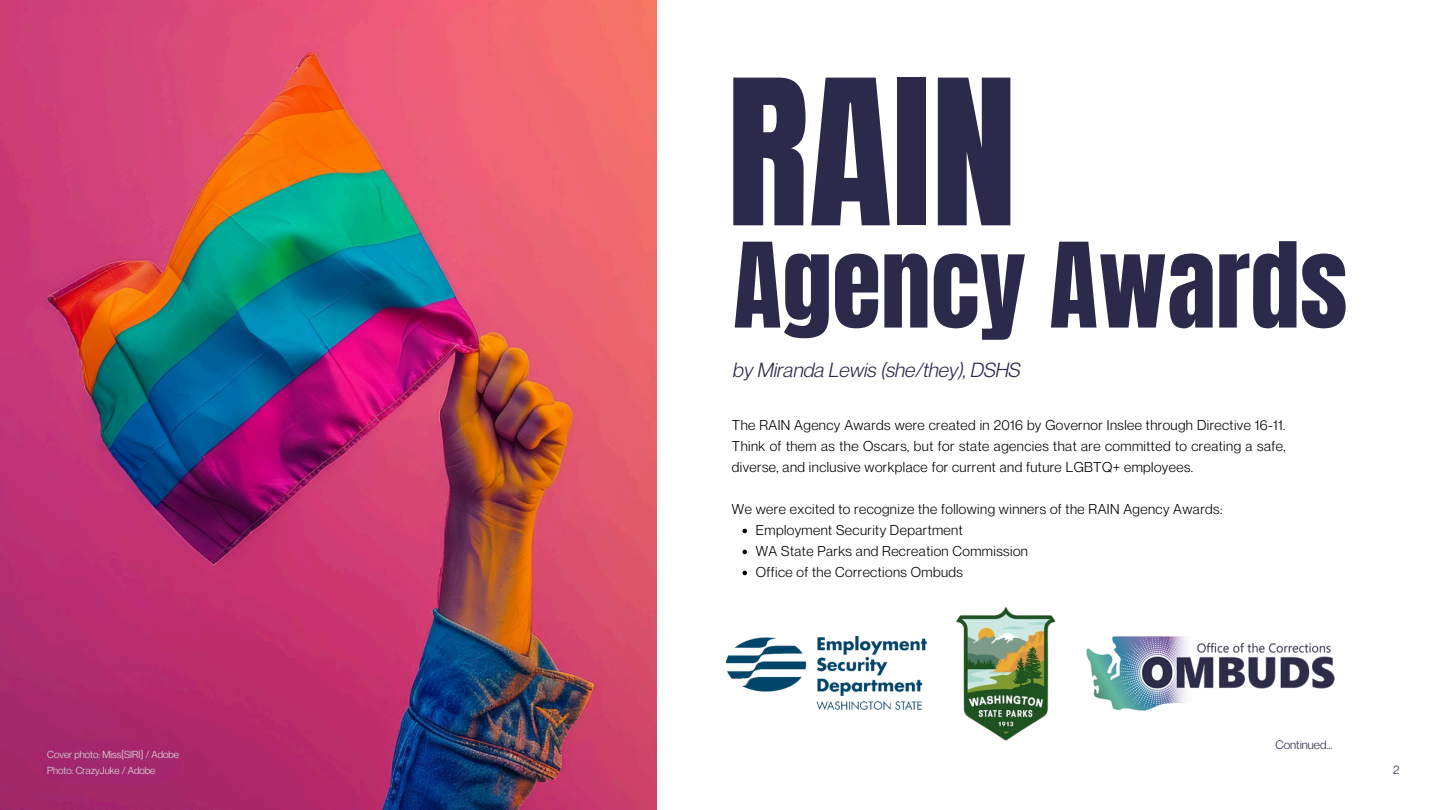
<style>
.page{position:relative;width:1440px;height:810px;background:#fff}
.page>*{position:absolute;margin:0;border:0;box-sizing:border-box;transform-origin:0 0}
.t1{font:172px "Anton";color:#2c2a4a}
.t2{font:100px "Anton";color:#2c2a4a}
.t3{font:italic 20px "Neue Montreal";color:#2c2a4a}
.t4{font:14px/21px "Neue Montreal";letter-spacing:.03em;color:#000;text-align:justify}
.t5{font:12px "Neue Montreal";color:#2c2a4a}
.t6{font:10px "Neue Montreal";color:#dbe0df}
</style>
<div class="page">
<img style="left:0;top:0;width:656px;height:810px">
<svg style="left:742px;top:529px;width:5px;height:4px"></svg>
<svg style="left:742px;top:550px;width:5px;height:4px"></svg>
<svg style="left:742px;top:571px;width:5px;height:4px"></svg>
<img style="left:727px;top:637px;width:199px;height:73px">
<img style="left:956px;top:607px;width:100px;height:134px">
<img style="left:1086px;top:636px;width:249px;height:75px">
<p class="t6" style="left:47px;top:748px;width:133px">Cover photo: Miss[SIRI] / Adobe</p>
<p class="t6" style="left:47px;top:764px;width:110px">Photo: CrazyJuke / Adobe</p>
<h1 class="t1" style="left:727px;top:30px;width:292px">RAIN</h1>
<h1 class="t2" style="left:733px;top:214px;width:616px">Agency Awards</h1>
<h2 class="t3" style="left:733px;top:357px;width:289px">by Miranda Lewis (she/they), DSHS</h2>
<p class="t4" style="left:732px;top:414px;width:555px">The RAIN Agency Awards were created in 2016 by Governor Inslee through Directive 16-11.<br>Think of them as the Oscars, but for state agencies that are committed to creating a safe, diverse, and inclusive workplace for current and future LGBTQ+ employees.</p>
<p class="t4" style="left:732px;top:498px;width:492px">We were excited to recognize the following winners of the RAIN Agency Awards:</p>
<p class="t4" style="left:756px;top:519px;width:208px">Employment Security Department</p>
<p class="t4" style="left:756px;top:540px;width:274px">WA State Parks and Recreation Commission</p>
<p class="t4" style="left:756px;top:561px;width:209px">Office of the Corrections Ombuds</p>
<p class="t5" style="left:1276px;top:737px;width:58px">Continued...</p>
<p class="t5" style="left:1393px;top:762px;width:8px">2</p>
</div>
